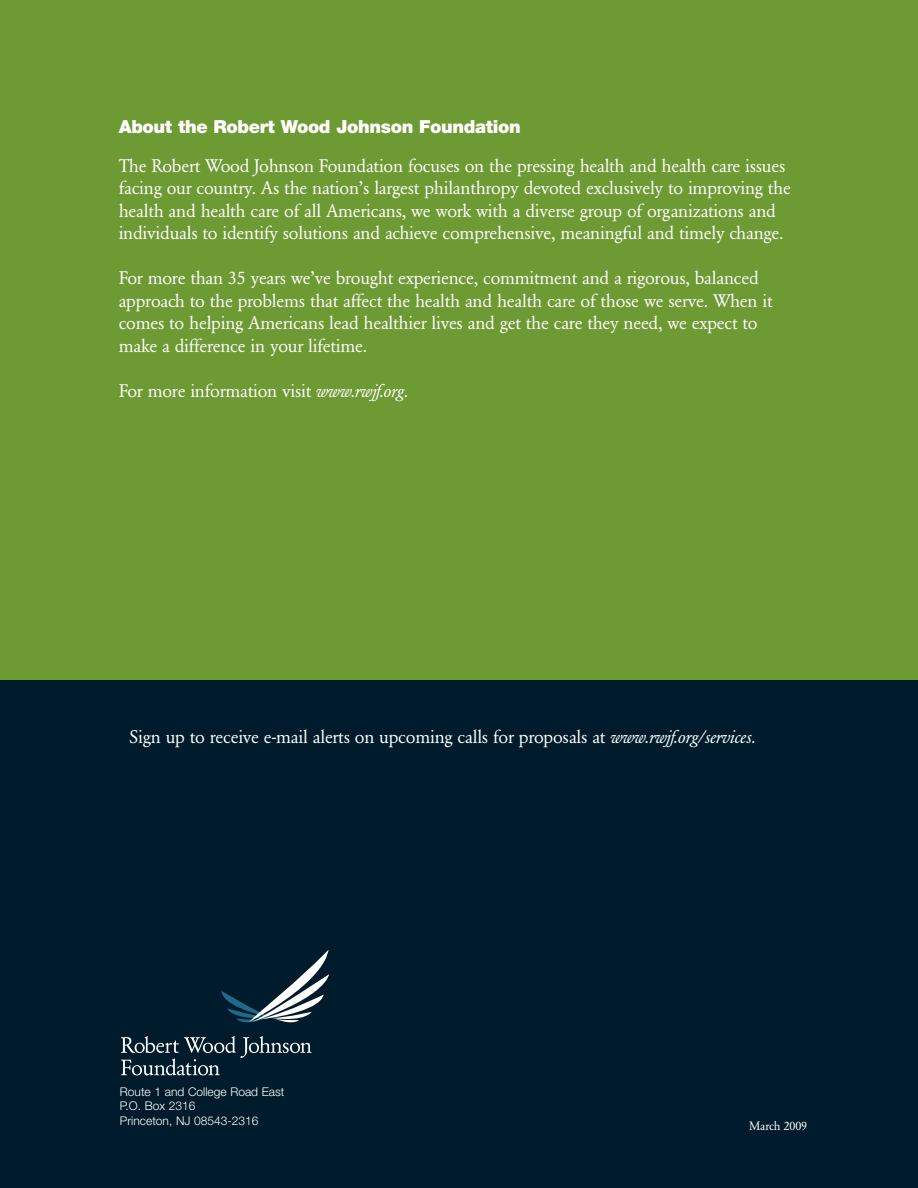
<style>
.page{position:relative;width:918px;height:1188px;background:#fff}
.page>*{position:absolute;margin:0;border:0;box-sizing:border-box;transform-origin:0 0}
.t1{font:18px/22.5px "Garamond BE";letter-spacing:-.015em;color:#fff}
.t2{font:900 18px "Helvetica Neue LT";letter-spacing:-.02em;color:#fff}
.t3{font:300 12px/14.4px "Helvetica Neue LT";color:#fff}
.t4{font:12px "Garamond BE";letter-spacing:-.015em;color:#fff}
.s1{font-style:italic}
</style>
<div class="page">
<div style="left:0;top:0;width:918px;height:692px;background:#6e9a34"></div>
<div style="left:0;top:680px;width:918px;height:508px;background:#001c2c"></div>
<svg style="left:121px;top:1036px;width:190px;height:39px"></svg>
<svg style="left:221px;top:950px;width:108px;height:73px"></svg>
<p class="t2" style="left:119px;top:120px;width:403px">About the Robert Wood Johnson Foundation</p>
<p class="t1" style="left:119px;top:156px;width:674px">The Robert Wood Johnson Foundation focuses on the pressing health and health care issues facing our country. As the nation’s largest philanthropy devoted exclusively to improving the health and health care of all Americans, we work with a diverse group of organizations and individuals to identify solutions and achieve comprehensive, meaningful and timely change.</p>
<p class="t1" style="left:119px;top:268px;width:656px">For more than 35 years we’ve brought experience, commitment and a rigorous, balanced approach to the problems that affect the health and health care of those we serve. When it comes to helping Americans lead healthier lives and get the care they need, we expect to make a difference in your lifetime.</p>
<p class="t1" style="left:119px;top:381px;width:291px">For more information visit <span class="s1">www.rwjf.org</span>.</p>
<p class="t1" style="left:129px;top:727px;width:628px">Sign up to receive e-mail alerts on upcoming calls for proposals at <span class="s1">www.rwjf.org/services.</span></p>
<p class="t3" style="left:120px;top:1086px;width:166px">Route 1 and College Road East<br>P.O. Box 2316<br>Princeton, NJ 08543-2316</p>
<p class="t4" style="left:749px;top:1121px;width:59px">March 2009</p>
</div>
